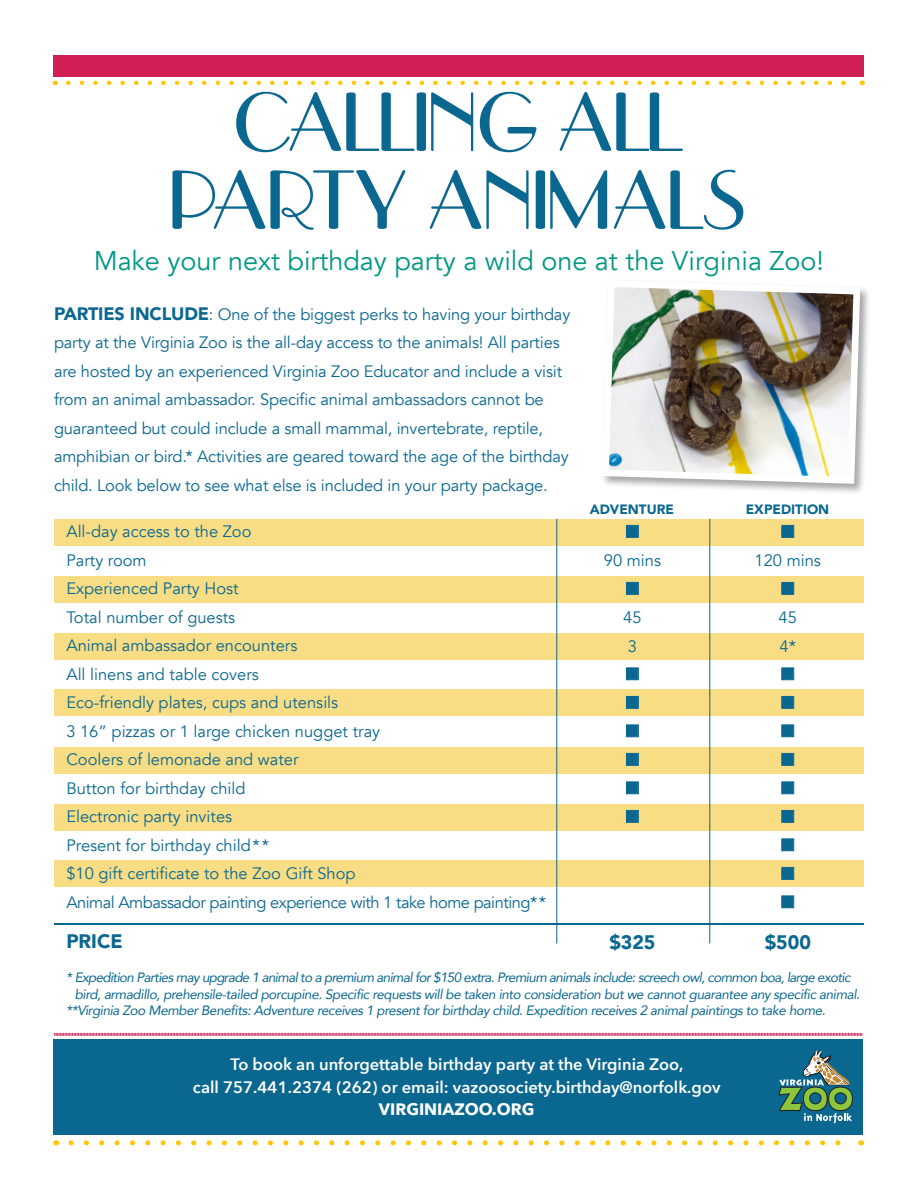
<style>
.page{position:relative;width:918px;height:1188px;background:#fff}
.page>*{position:absolute;margin:0;border:0;box-sizing:border-box;transform-origin:0 0}
.t1{font:85.2px/78px "Parisish";letter-spacing:-.08em;color:#0a6790;text-align:center}
.t2{font:27px "Avenir";color:#009885}
.t3{font:900 19.5px "Avenir";color:#0a6790}
.t4{font:16.5px/28.5px "Avenir";letter-spacing:-.01em;color:#0a6790}
.t5{font:600 16.5px/22.5px "Avenir Next";color:#fff;text-align:center}
.t6{font:16.5px "Avenir";letter-spacing:-.03em;color:#0a6790}
.t7{font:700 16.5px "Avenir Next";color:#fff}
.t8{font:italic 13.5px/16.5px "Avenir";letter-spacing:-.05em;color:#0a6790}
.t9{font:italic 13.5px "Avenir";letter-spacing:-.03em;color:#0a6790}
.t10{font:900 13.5px "Avenir";color:#0a6790}
.s1{font-weight:900;font-size:18px}
</style>
<div class="page">
<div style="left:600px;top:279px;width:272px;height:216px;background:#231f20;opacity:.4"></div>
<img style="left:600px;top:279px;width:264px;height:208px">
<svg style="left:68px;top:81px;width:778px;height:4px"></svg>
<div style="left:53px;top:55px;width:811px;height:22px;background:#d01f54"></div>
<div style="left:54px;top:519px;width:810px;height:27px;background:#f8dd85"></div>
<div style="left:54px;top:689px;width:810px;height:27px;background:#f8dd85"></div>
<div style="left:54px;top:576px;width:810px;height:27px;background:#f8dd85"></div>
<div style="left:54px;top:747px;width:810px;height:27px;background:#f8dd85"></div>
<div style="left:54px;top:633px;width:810px;height:27px;background:#f8dd85"></div>
<div style="left:54px;top:804px;width:810px;height:27px;background:#f8dd85"></div>
<div style="left:54px;top:860px;width:810px;height:27px;background:#f8dd85"></div>
<hr style="left:54px;top:923px;width:810px;height:2px;background:#0a6790">
<div style="left:626px;top:525px;width:13px;height:12px;border:1px solid #0a6790"></div>
<div style="left:626px;top:582px;width:13px;height:12px;border:1px solid #0a6790"></div>
<div style="left:626px;top:668px;width:13px;height:12px;border:1px solid #0a6790"></div>
<div style="left:626px;top:696px;width:13px;height:12px;border:1px solid #0a6790"></div>
<div style="left:626px;top:725px;width:13px;height:12px;border:1px solid #0a6790"></div>
<div style="left:626px;top:753px;width:13px;height:12px;border:1px solid #0a6790"></div>
<div style="left:626px;top:782px;width:13px;height:12px;border:1px solid #0a6790"></div>
<div style="left:626px;top:810px;width:13px;height:12px;border:1px solid #0a6790"></div>
<hr style="left:710px;top:519px;width:1px;height:425px;background:#0a6790">
<hr style="left:557px;top:519px;width:1px;height:425px;background:#0a6790">
<svg style="left:71px;top:1140px;width:770px;height:5px"></svg>
<svg style="left:54px;top:1032px;width:808px;height:4px"></svg>
<div style="left:53px;top:1040px;width:810px;height:95px;background:#0a6790"></div>
<svg style="left:778px;top:1050px;width:75px;height:73px"></svg>
<svg style="left:782px;top:525px;width:12px;height:12px"></svg>
<svg style="left:782px;top:582px;width:12px;height:12px"></svg>
<svg style="left:782px;top:668px;width:12px;height:12px"></svg>
<svg style="left:782px;top:696px;width:12px;height:12px"></svg>
<svg style="left:782px;top:725px;width:12px;height:12px"></svg>
<svg style="left:782px;top:753px;width:12px;height:12px"></svg>
<svg style="left:782px;top:782px;width:12px;height:12px"></svg>
<svg style="left:782px;top:810px;width:12px;height:12px"></svg>
<svg style="left:782px;top:839px;width:12px;height:12px"></svg>
<svg style="left:782px;top:867px;width:12px;height:12px"></svg>
<svg style="left:782px;top:896px;width:12px;height:12px"></svg>
<svg style="left:627px;top:525px;width:11px;height:12px"></svg>
<svg style="left:627px;top:582px;width:11px;height:12px"></svg>
<svg style="left:627px;top:668px;width:11px;height:12px"></svg>
<svg style="left:627px;top:696px;width:11px;height:12px"></svg>
<svg style="left:627px;top:725px;width:11px;height:12px"></svg>
<svg style="left:627px;top:753px;width:11px;height:12px"></svg>
<svg style="left:627px;top:782px;width:11px;height:12px"></svg>
<svg style="left:627px;top:810px;width:11px;height:12px"></svg>
<p class="t1" style="left:168px;top:86px;width:583px">CALLING ALL<br>PARTY ANIMALS</p>
<p class="t2" style="left:94px;top:244px;width:732px">Make your next birthday party a wild one at the Virginia Zoo!</p>
<p class="t4" style="left:54px;top:300px;width:518px"><span class="s1">PARTIES INCLUDE</span>: One of the biggest perks to having your birthday party at the Virginia Zoo is the all-day access to the animals! All parties are hosted by an experienced Virginia Zoo Educator and include a visit from an animal ambassador. Specific animal ambassadors cannot be guaranteed but could include a small mammal, invertebrate, reptile, amphibian or bird.* Activities are geared toward the age of the birthday child. Look below to see what else is included in your party package.</p>
<p class="t4" style="left:66px;top:518px;width:187px">All-day access to the Zoo</p>
<p class="t4" style="left:66px;top:546px;width:82px">Party room</p>
<p class="t4" style="left:66px;top:575px;width:174px">Experienced Party Host</p>
<p class="t4" style="left:66px;top:603px;width:170px">Total number of guests</p>
<p class="t4" style="left:66px;top:632px;width:233px">Animal ambassador encounters</p>
<p class="t4" style="left:66px;top:660px;width:194px">All linens and table covers</p>
<p class="t4" style="left:66px;top:689px;width:273px">Eco-friendly plates, cups and utensils</p>
<p class="t4" style="left:66px;top:717px;width:315px">3 16” pizzas or 1 large chicken nugget tray</p>
<p class="t4" style="left:66px;top:746px;width:234px">Coolers of lemonade and water</p>
<p class="t4" style="left:66px;top:774px;width:181px">Button for birthday child</p>
<p class="t4" style="left:66px;top:803px;width:167px">Electronic party invites</p>
<p class="t4" style="left:66px;top:831px;width:204px">Present for birthday child**</p>
<p class="t4" style="left:66px;top:860px;width:291px">$10 gift certificate to the Zoo Gift Shop</p>
<p class="t6" style="left:66px;top:892px;width:481px">Animal Ambassador painting experience with 1 take home painting**</p>
<p class="t3" style="left:66px;top:925px;width:58px">PRICE</p>
<p class="t10" style="left:746px;top:498px;width:85px">EXPEDITION</p>
<p class="t4" style="left:755px;top:547px;width:68px">120 mins</p>
<p class="t10" style="left:590px;top:498px;width:86px">ADVENTURE</p>
<p class="t4" style="left:604px;top:547px;width:59px">90 mins</p>
<p class="t4" style="left:623px;top:604px;width:20px">45</p>
<p class="t4" style="left:628px;top:632px;width:11px">3</p>
<p class="t4" style="left:779px;top:604px;width:20px">45</p>
<p class="t4" style="left:780px;top:632px;width:18px">4*</p>
<p class="t3" style="left:609px;top:925px;width:48px">$325</p>
<p class="t8" style="left:75px;top:969px;width:787px;text-indent:-8px">* Expedition Parties may upgrade 1 animal to a premium animal for $150 extra. Premium animals include: screech owl, common boa, large exotic bird, armadillo, prehensile-tailed porcupine. Specific requests will be taken into consideration but we cannot guarantee any specific animal.</p>
<p class="t9" style="left:66px;top:1002px;width:761px">**Virginia Zoo Member Benefits: Adventure receives 1 present for birthday child. Expedition receives 2 animal paintings to take home.</p>
<p class="t5" style="left:193px;top:1053px;width:529px">To book an unforgettable birthday party at the Virginia Zoo,<br>call 757.441.2374 (262) or email: vazoosociety.birthday@norfolk.gov</p>
<p class="t7" style="left:379px;top:1095px;width:157px">VIRGINIAZOO.ORG</p>
<p class="t3" style="left:765px;top:925px;width:48px">$500</p>
</div>
